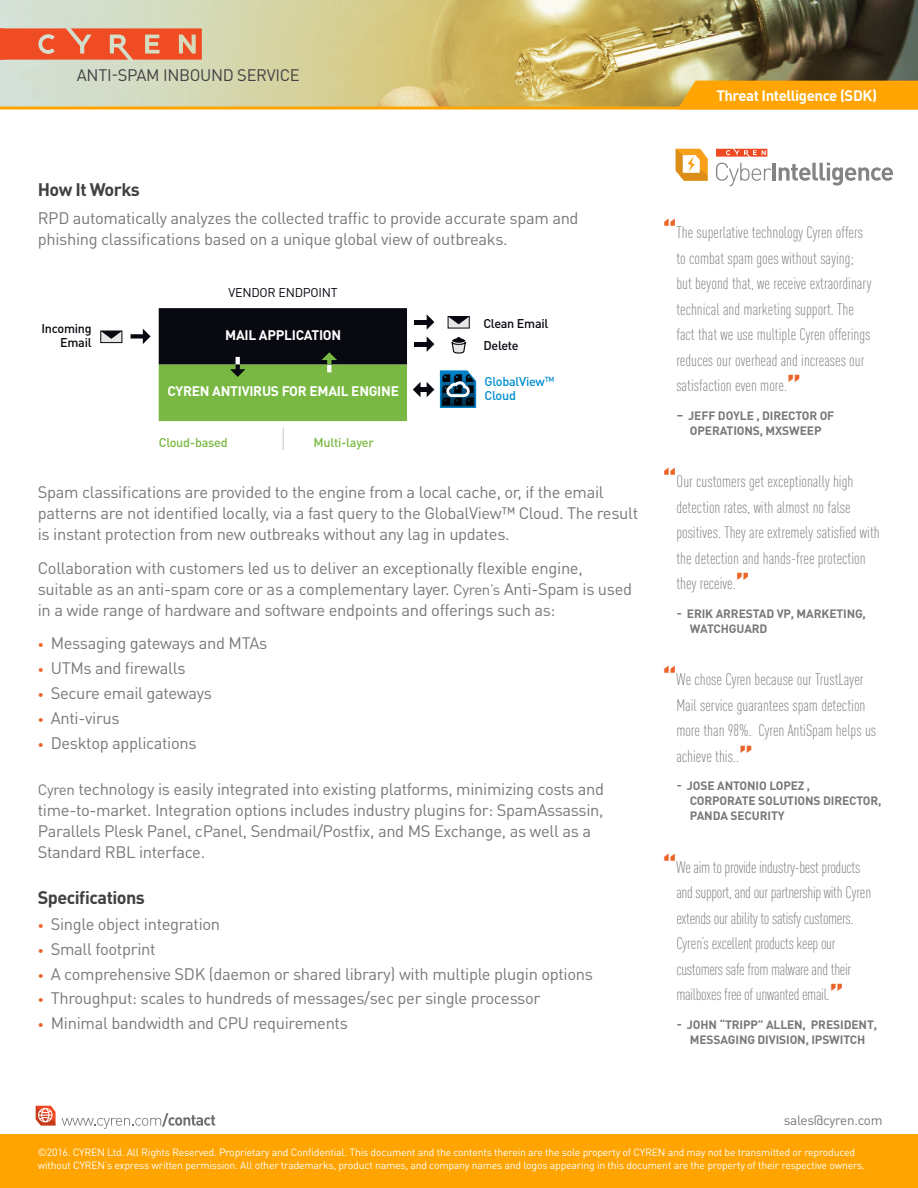
<style>
.page{position:relative;width:918px;height:1188px;background:#fff}
.page>*{position:absolute;margin:0;border:0;box-sizing:border-box;transform-origin:0 0}
.t1{font:700 18px "DINOT";letter-spacing:-.03em;color:#414042}
.t2{font:16.5px/21px "DINOT";letter-spacing:-.02em;color:#77787b}
.t3{font:300 condensed 16.5px/25.5px "DINOT";color:#77787b}
.t4{font:300 condensed 16.5px/25.5px "DINOT";letter-spacing:-.02em;color:#77787b}
.t5{font:16.5px "DINOT";letter-spacing:-.02em;color:#414042}
.t6{font:700 15px "DINOT";letter-spacing:-.03em;color:#fff}
.t7{font:700 13.8px "DINOT";letter-spacing:-.02em;color:#fff}
.t8{font:13.5px "DINOT";letter-spacing:-.02em;color:#77787b}
.t9{font:500 12.6px/14.2px "DINOT";letter-spacing:-.02em;color:#080910;text-align:right}
.t10{font:500 12.6px "DINOT";letter-spacing:-.02em;color:#79b943}
.t11{font:500 12.6px/14.2px "DINOT";letter-spacing:-.02em;color:#008ecd}
.t12{font:12.6px "DINOT";letter-spacing:-.02em;color:#080910}
.t13{font:700 12px/15px "DINOT";letter-spacing:-.01em;color:#77787b;text-align:center}
.t14{font:10.5px/13.5px "DINOT";letter-spacing:-.02em;color:#fff}
.s1{font-size:15px}
.s2{font-weight:500;font-size:12px;color:#eb6326}
.s3{font-weight:900;font-stretch:normal;font-size:27px;color:#eb6326}
</style>
<div class="page">
<img style="left:589px;top:0;width:329px;height:106px">
<svg style="left:0;top:0;width:589px;height:106px;background:#d5cd97"></svg>
<div style="left:677px;top:81px;width:241px;height:25px;background:#ffa400"></div>
<svg style="left:159px;top:308px;width:248px;height:113px;background:#41612a"></svg>
<svg style="left:440px;top:370px;width:36px;height:38px"></svg>
<svg style="left:413px;top:382px;width:8px;height:15px"></svg>
<svg style="left:427px;top:382px;width:7px;height:15px"></svg>
<div style="left:417px;top:387px;width:14px;height:5px;background:#080910"></div>
<svg style="left:427px;top:314px;width:7px;height:16px"></svg>
<hr style="left:414px;top:320px;width:17px;height:4px;background:#080910">
<svg style="left:131px;top:329px;width:20px;height:15px"></svg>
<svg style="left:427px;top:337px;width:7px;height:15px"></svg>
<hr style="left:414px;top:342px;width:17px;height:4px;background:#080910">
<svg style="left:283px;top:428px;width:1px;height:21px"></svg>
<svg style="left:451px;top:337px;width:15px;height:17px"></svg>
<div style="left:448px;top:316px;width:21px;height:12px;background:#e7e7e8"></div>
<div style="left:448px;top:316px;width:22px;height:12px;border:1px solid #080910"></div>
<svg style="left:448px;top:316px;width:21px;height:8px"></svg>
<div style="left:101px;top:331px;width:21px;height:12px;background:#e7e7e8"></div>
<div style="left:100px;top:331px;width:22px;height:12px;border:1px solid #080910"></div>
<svg style="left:101px;top:331px;width:21px;height:8px"></svg>
<svg style="left:0;top:28px;width:202px;height:32px;background:#eb643f"></svg>
<svg style="left:0;top:106px;width:918px;height:4px;background:#fab028"></svg>
<div style="left:0;top:1134px;width:918px;height:54px;background:#ffa400"></div>
<svg style="left:716px;top:149px;width:51px;height:8px"></svg>
<svg style="left:675px;top:148px;width:33px;height:33px"></svg>
<svg style="left:716px;top:163px;width:56px;height:23px"></svg>
<hr style="left:772px;top:163px;width:4px;height:18px;background:#848386">
<svg style="left:779px;top:163px;width:114px;height:23px"></svg>
<svg style="left:36px;top:1106px;width:20px;height:20px"></svg>
<svg style="left:62px;top:1113px;width:153px;height:16px"></svg>
<p class="t5" style="left:77px;top:63px;width:224px">ANTI-SPAM INBOUND SERVICE</p>
<p class="t6" style="left:716px;top:85px;width:162px">Threat Intelligence (SDK)</p>
<p class="t1" style="left:38px;top:178px;width:104px">How It Works</p>
<p class="t2" style="left:38px;top:207px;width:542px">RPD automatically analyzes the collected traffic to provide accurate spam and phishing classifications based on a unique global view of outbreaks.</p>
<p class="t12" style="left:228px;top:284px;width:111px">VENDOR ENDPOINT</p>
<p class="t9" style="left:42px;top:321px;width:52px">Incoming<br>Email</p>
<p class="t9" style="left:483px;top:312px;width:67px;line-height:22.2px;text-align:left">Clean Email<br>Delete</p>
<p class="t7" style="left:225px;top:325px;width:118px">MAIL APPLICATION</p>
<p class="t7" style="left:167px;top:382px;width:233px">CYREN ANTIVIRUS FOR EMAIL ENGINE</p>
<p class="t10" style="left:159px;top:434px;width:70px">Cloud-based</p>
<p class="t10" style="left:313px;top:434px;width:62px">Multi-layer</p>
<p class="t11" style="left:485px;top:374px;width:72px">GlobalView<sup>TM<br></sup>Cloud</p>
<p class="t2" style="left:38px;top:481px;width:602px">Spam classifications are provided to the engine from a local cache, or, if the email patterns are not identified locally, via a fast query to the GlobalView™ Cloud. The result is instant protection from new outbreaks without any lag in updates.</p>
<p class="t2" style="left:38px;top:557px;width:596px">Collaboration with customers led us to deliver an exceptionally flexible engine, suitable as an anti-spam core or as a complementary layer. <span class="s1">Cyren’s</span> Anti-Spam is used in a wide range of hardware and software endpoints and offerings such as:</p>
<p class="t2" style="left:38px;top:632px;width:231px"><span class="s2">•</span> Messaging gateways and MTAs</p>
<p class="t2" style="left:38px;top:657px;width:149px"><span class="s2">•</span> UTMs and firewalls</p>
<p class="t2" style="left:38px;top:682px;width:176px"><span class="s2">•</span> Secure email gateways</p>
<p class="t2" style="left:38px;top:707px;width:83px"><span class="s2">•</span> Anti-virus</p>
<p class="t2" style="left:38px;top:732px;width:160px"><span class="s2">•</span> Desktop applications</p>
<p class="t2" style="left:38px;top:778px;width:568px"><span class="s1">Cyren</span> technology is easily integrated into existing platforms, minimizing costs and time-to-market. Integration options includes industry plugins for: SpamAssassin, Parallels Plesk Panel, cPanel, Sendmail/Postfix, and MS Exchange, as well as a Standard RBL interface.</p>
<p class="t1" style="left:38px;top:885px;width:109px">Specifications</p>
<p class="t2" style="left:38px;top:913px;width:184px"><span class="s2">•</span> Single object integration</p>
<p class="t2" style="left:38px;top:938px;width:119px"><span class="s2">•</span> Small footprint</p>
<p class="t2" style="left:38px;top:962px;width:557px"><span class="s2">•</span> A comprehensive SDK (daemon or shared library) with multiple plugin options</p>
<p class="t2" style="left:38px;top:987px;width:504px"><span class="s2">•</span> Throughput: scales to hundreds of messages/sec per single processor</p>
<p class="t2" style="left:38px;top:1012px;width:312px"><span class="s2">•</span> Minimal bandwidth and CPU requirements</p>
<p class="t3" style="left:676px;top:220px;width:196px;text-indent:-13px"><span class="s3">“</span>The superlative technology Cyren offers to combat spam goes without saying; but beyond that, we receive extraordinary technical and marketing support. The fact that we use multiple Cyren offerings reduces our overhead and increases our satisfaction even more.<span class="s3">”</span></p>
<p class="t13" style="left:677px;top:408px;width:159px">– JEFF DOYLE , DIRECTOR OF<br>OPERATIONS, MXSWEEP</p>
<p class="t3" style="left:676px;top:469px;width:205px;text-indent:-13px"><span class="s3">“</span>Our customers get exceptionally high detection rates, with almost no false positives. They are extremely satisfied with the detection and hands-free protection they receive.<span class="s3">”</span></p>
<p class="t13" style="left:690px;top:606px;width:178px;text-align:left;text-indent:-13px">- ERIK ARRESTAD VP, MARKETING,<br>WATCHGUARD</p>
<p class="t3" style="left:676px;top:667px;width:201px;text-indent:-13px"><span class="s3">“</span>We chose Cyren because our TrustLayer Mail service guarantees spam detection more than 98%. Cyren AntiSpam helps us achieve this..<span class="s3">”</span></p>
<p class="t13" style="left:690px;top:778px;width:193px;text-align:left;text-indent:-13px">- JOSE ANTONIO LOPEZ ,<br>CORPORATE SOLUTIONS DIRECTOR,<br>PANDA SECURITY</p>
<p class="t4" style="left:676px;top:854px;width:197px;text-indent:-13px"><span class="s3">“</span>We aim to provide industry-best products and support, and our partnership with Cyren extends our ability to satisfy customers.<br>Cyren’s excellent products keep our customers safe from malware and their mailboxes free of unwanted email.<span class="s3">”</span></p>
<p class="t13" style="left:677px;top:1017px;width:202px">- JOHN “TRIPP” ALLEN, PRESIDENT,<br>MESSAGING DIVISION, IPSWITCH</p>
<p class="t8" style="left:784px;top:1111px;width:100px">sales@cyren.com</p>
<p class="t14" style="left:38px;top:1145px;width:829px">©2016. CYREN Ltd. All Rights Reserved. Proprietary and Confidential. This document and the contents therein are the sole property of CYREN and may not be transmitted or reproduced without CYREN’s express written permission. All other trademarks, product names, and company names and logos appearing in this document are the property of their respective owners.</p>
</div>
